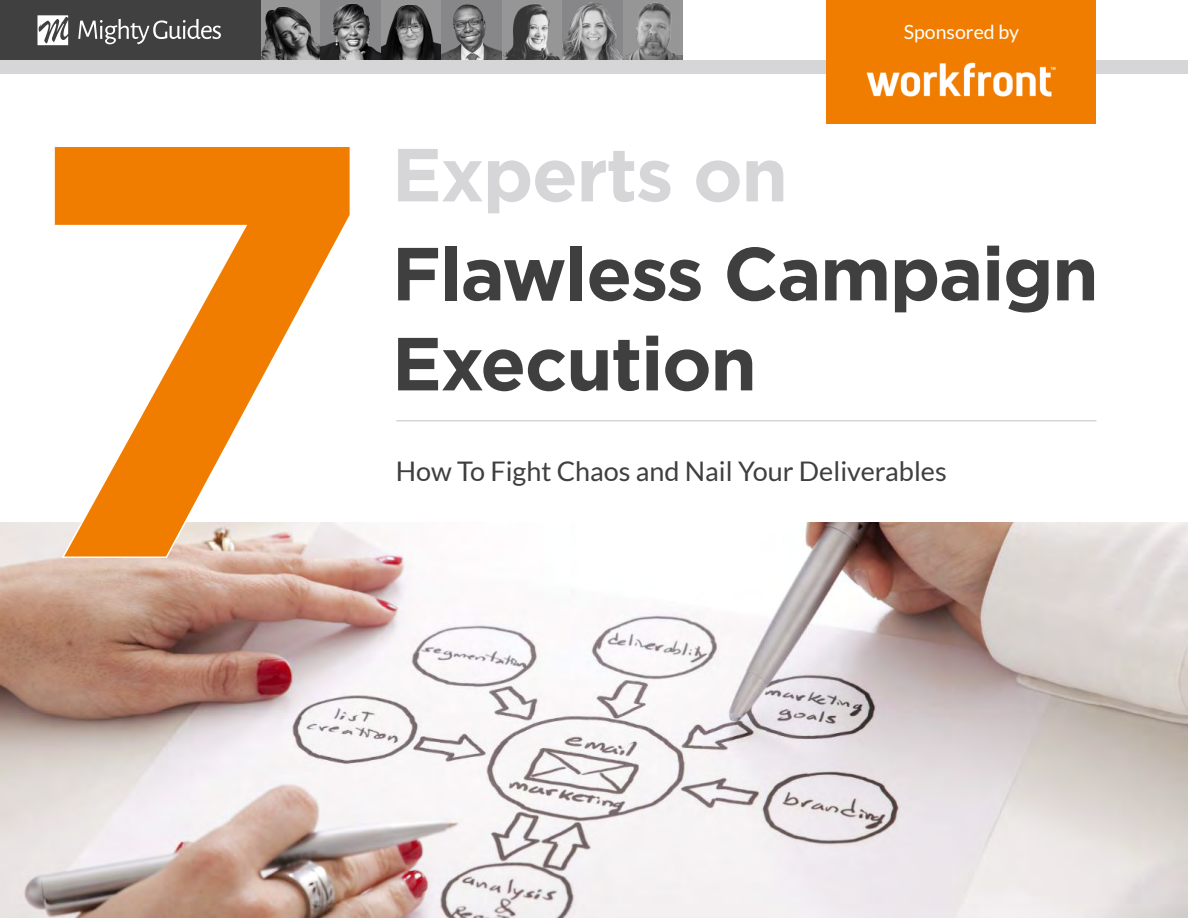
<style>
.page{position:relative;width:1188px;height:918px;background:#fff}
.page>*{position:absolute;margin:0;border:0;box-sizing:border-box;transform-origin:0 0}
.t1{font:700 585px "Gotham";color:#f07d00}
.t2{font:700 75px/90px "Gotham";letter-spacing:-.02em;color:#3f3f40}
.t3{font:700 75px "Gotham";letter-spacing:-.02em;color:#d6d6d9}
.t4{font:27px "Lato";color:#3f3f40}
.t5{font:19.5px "Lato";color:#fff}
</style>
<div class="page">
<img style="left:0;top:523px;width:1188px;height:395px">
<hr style="left:396px;top:420px;width:700px;height:2px;background:#d6d6d9">
<img style="left:261px;top:0;width:60px;height:60px">
<svg style="left:502px;top:0;width:60px;height:60px;fill:#969696"></svg>
<svg style="left:381px;top:0;width:60px;height:60px"></svg>
<img style="left:622px;top:0;width:61px;height:60px">
<svg style="left:321px;top:0;width:60px;height:60px"></svg>
<div style="left:562px;top:0;width:60px;height:60px;background:#87878a"></div>
<img style="left:562px;top:2px;width:60px;height:58px">
<svg style="left:441px;top:0;width:61px;height:60px;fill:#87878a"></svg>
<div style="left:1px;top:0;width:260px;height:69px;background:#404040"></div>
<div style="left:0;top:60px;width:1188px;height:14px;background:#d6d6d9"></div>
<svg style="left:78px;top:19px;width:143px;height:26px"></svg>
<svg style="left:37px;top:15px;width:32px;height:31px"></svg>
<div style="left:826px;top:0;width:270px;height:123px;background:#f07d00"></div>
<img style="left:866px;top:62px;width:190px;height:35px">
<svg style="left:52px;top:522px;width:301px;height:39px"></svg>
<h1 class="t1" style="left:15px;top:-38px;width:364px">7</h1>
<p class="t5" style="left:904px;top:21px;width:117px">Sponsored by</p>
<h2 class="t3" style="left:392px;top:125px;width:398px">Experts on</h2>
<h2 class="t2" style="left:392px;top:228px;width:709px">Flawless Campaign<br>Execution</h2>
<p class="t4" style="left:396px;top:456px;width:552px">How To Fight Chaos and Nail Your Deliverables</p>
</div>
